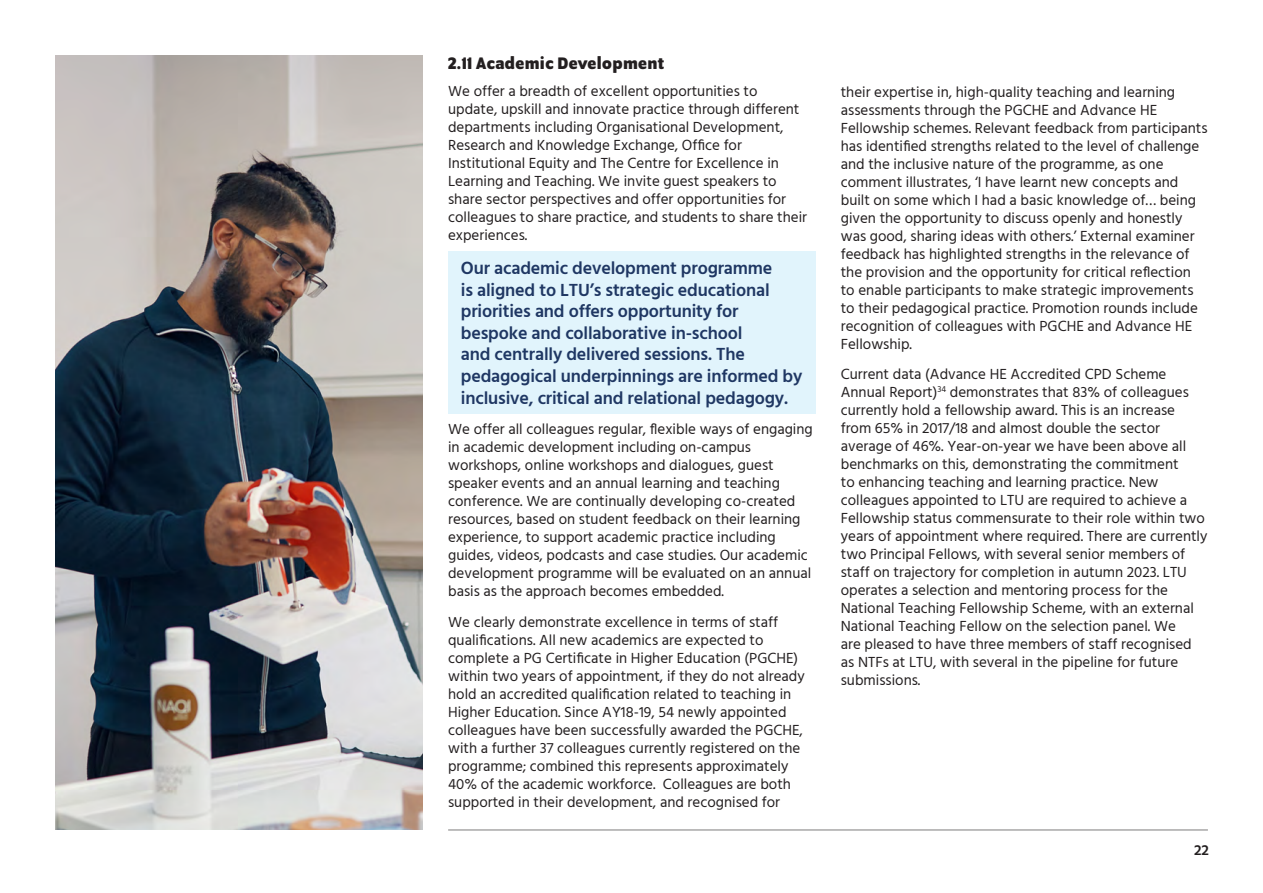
<style>
.page{position:relative;width:1263px;height:893px;background:#fff}
.page>*{position:absolute;margin:0;border:0;box-sizing:border-box;transform-origin:0 0}
.t1{font:600 18px/21.6px "Hind Madurai";letter-spacing:-.01em;color:#1f3763}
.Header_2{font:700 18px "Program OT";letter-spacing:.02em;color:#231f20}
.Body{font:15px/18px "Hind Madurai";color:#231f20}
.t2{font:600 15px "Hind Madurai";color:#231f20}
</style>
<div class="page">
<hr style="left:448px;top:829px;width:760px;height:2px;background:#a8a7a7">
<img style="left:55px;top:55px;width:367px;height:774px">
<div style="left:448px;top:252px;width:367px;height:162px;background:#e1f4fc"></div>
<p class="Header_2" style="left:448px;top:53px;width:218px">2.11 Academic Development</p>
<p class="Body" style="left:448px;top:83px;width:360px">We offer a breadth of excellent opportunities to update, upskill and innovate practice through different departments including Organisational Development, Research and Knowledge Exchange, Office for Institutional Equity and The Centre for Excellence in Learning and Teaching. We invite guest speakers to share sector perspectives and offer opportunities for colleagues to share practice, and students to share their experiences.</p>
<p class="t1" style="left:461px;top:258px;width:343px">Our academic development programme<br>is aligned to LTU’s strategic educational priorities and offers opportunity for bespoke and collaborative in-school<br>and centrally delivered sessions. The pedagogical underpinnings are informed by inclusive, critical and relational pedagogy.</p>
<p class="Body" style="left:448px;top:421px;width:366px">We offer all colleagues regular, flexible ways of engaging in academic development including on-campus workshops, online workshops and dialogues, guest speaker events and an annual learning and teaching conference. We are continually developing co-created resources, based on student feedback on their learning experience, to support academic practice including guides, videos, podcasts and case studies. Our academic development programme will be evaluated on an annual basis as the approach becomes embedded.</p>
<p class="Body" style="left:448px;top:614px;width:358px">We clearly demonstrate excellence in terms of staff qualifications. All new academics are expected to complete a PG Certificate in Higher Education (PGCHE) within two years of appointment, if they do not already hold an accredited qualification related to teaching in Higher Education. Since AY18-19, 54 newly appointed colleagues have been successfully awarded the PGCHE, with a further 37 colleagues currently registered on the programme; combined this represents approximately 40% of the academic workforce. Colleagues are both supported in their development, and recognised for</p>
<p class="Body" style="left:841px;top:83px;width:368px">their expertise in, high-quality teaching and learning assessments through the PGCHE and Advance HE Fellowship schemes. Relevant feedback from participants has identified strengths related to the level of challenge and the inclusive nature of the programme, as one comment illustrates, ‘I have learnt new concepts and built on some which I had a basic knowledge of… being given the opportunity to discuss openly and honestly was good, sharing ideas with others.’ External examiner feedback has highlighted strengths in the relevance of the provision and the opportunity for critical reflection to enable participants to make strategic improvements to their pedagogical practice. Promotion rounds include recognition of colleagues with PGCHE and Advance HE Fellowship.</p>
<p class="Body" style="left:841px;top:366px;width:368px">Current data (Advance HE Accredited CPD Scheme Annual Report)<sup>34</sup> demonstrates that 83% of colleagues currently hold a fellowship award. This is an increase from 65% in 2017/18 and almost double the sector average of 46%. Year-on-year we have been above all benchmarks on this, demonstrating the commitment<br>to enhancing teaching and learning practice. New colleagues appointed to LTU are required to achieve a Fellowship status commensurate to their role within two years of appointment where required. There are currently two Principal Fellows, with several senior members of staff on trajectory for completion in autumn 2023. LTU operates a selection and mentoring process for the National Teaching Fellowship Scheme, with an external National Teaching Fellow on the selection panel. We<br>are pleased to have three members of staff recognised as NTFs at LTU, with several in the pipeline for future submissions.</p>
<p class="t2" style="left:1194px;top:841px;width:16px">22</p>
</div>
